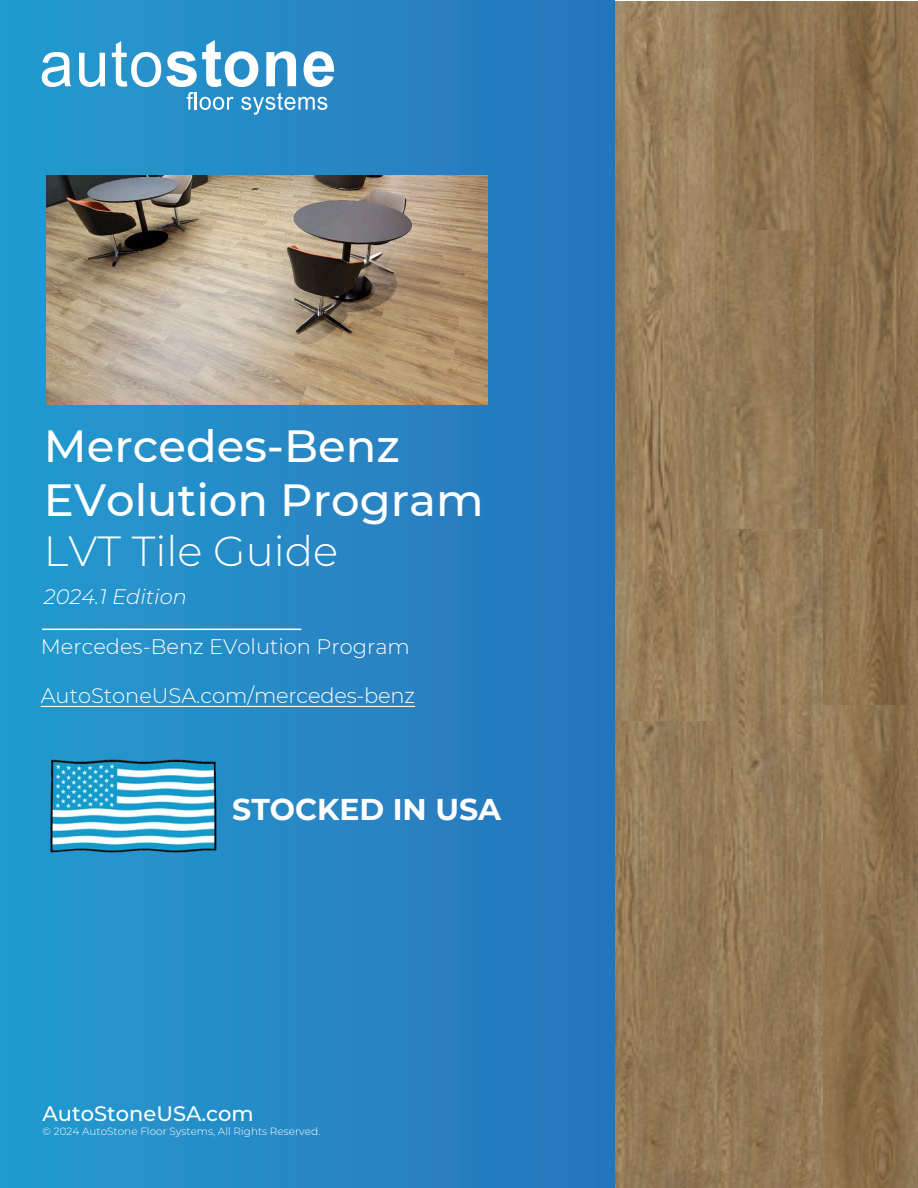
<style>
.page{position:relative;width:918px;height:1188px;background:#fff}
.page>*{position:absolute;margin:0;border:0;box-sizing:border-box;transform-origin:0 0}
.t1{font:500 45px/54px "Montserrat";color:#fff}
.t2{font:300 42px "Montserrat";color:#fff}
.t3{font:700 30px "Montserrat";color:#fff}
.t4{font:300 21px "Montserrat";color:#fff}
.t5{font:500 21px "Montserrat";color:#fff}
.t6{font:italic 300 21px "Montserrat";color:#fff}
.t7{font:300 10.5px "Montserrat";color:#fff}
</style>
<div class="page">
<img style="left:615px;top:475px;width:102px;height:713px">
<img style="left:615px;top:1px;width:100px;height:720px">
<div style="left:646px;top:1162px;width:221px;height:26px;background:#8e7554"></div>
<div style="left:0;top:0;width:615px;height:1188px;background:linear-gradient(to right,#249bcf,#2774bb)"></div>
<hr style="left:42px;top:629px;width:259px;height:1px;background:#fff">
<svg style="left:42px;top:52px;width:29px;height:35px"></svg>
<svg style="left:79px;top:53px;width:26px;height:34px"></svg>
<svg style="left:112px;top:40px;width:222px;height:75px"></svg>
<img style="left:42px;top:754px;width:182px;height:102px">
<img style="left:716px;top:229px;width:98px;height:710px">
<img style="left:715px;top:2px;width:99px;height:227px">
<img style="left:814px;top:1px;width:104px;height:704px">
<img style="left:819px;top:705px;width:99px;height:483px">
<img style="left:718px;top:529px;width:105px;height:658px">
<hr style="left:41px;top:706px;width:374px;height:1px;background:#fff">
<img style="left:46px;top:175px;width:441px;height:230px">
<h1 class="t1" style="left:44px;top:417px;width:441px">Mercedes-Benz<br>EVolution Program</h1>
<h2 class="t2" style="left:44px;top:523px;width:296px">LVT Tile Guide</h2>
<p class="t6" style="left:44px;top:582px;width:144px">2024.1 Edition</p>
<p class="t4" style="left:41px;top:633px;width:371px">Mercedes-Benz EVolution Program</p>
<p class="t4" style="left:41px;top:681px;width:376px">AutoStoneUSA.com/mercedes-benz</p>
<h3 class="t3" style="left:232px;top:788px;width:270px">STOCKED IN USA</h3>
<p class="t5" style="left:43px;top:1099px;width:213px">AutoStoneUSA.com</p>
<p class="t7" style="left:43px;top:1125px;width:279px">© 2024 AutoStone Floor Systems, All Rights Reserved.</p>
</div>
